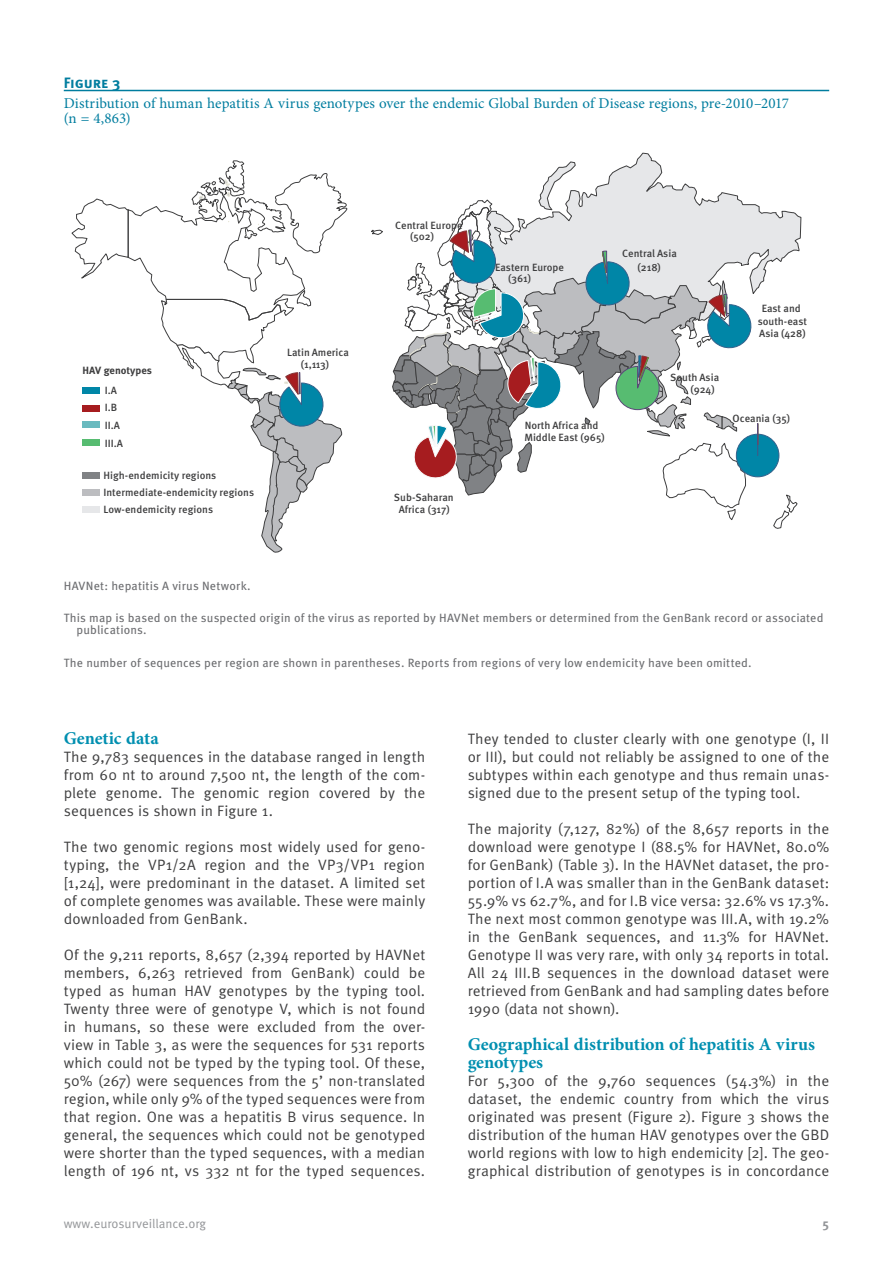
<style>
.page{position:relative;width:893px;height:1263px;background:#fff}
.page>*{position:absolute;margin:0;border:0;box-sizing:border-box;transform-origin:0 0}
.t1{font:700 18px/18px "Minion Pro";color:#008fb0}
.t2{font:15px/18px "Meta Pro";color:#3e3e3f;text-align:justify}
.t3{font:15px/15px "Minion Pro";color:#007d9f}
.t4{font:700 15px "Meta Pro";letter-spacing:-.005em;color:#007d9f}
.t5{font:12.75px "Meta Pro";color:#939598}
.t6{font:700 12.75px "Meta Pro";color:#939598}
.t7{font:12px/12px "Meta Pro";letter-spacing:.015em;color:#6c6d70}
.t8{font:500 10.5px/17.5px "Meta Pro";color:#3e3e3f}
.t9{font:700 10.5px "Meta Pro";color:#3e3e3f}
</style>
<div class="page">
<hr style="left:64px;top:90px;width:765px;height:1px;background:#007d9f">
<svg style="left:773px;top:494px;width:25px;height:35px"></svg>
<svg style="left:636px;top:152px;width:166px;height:137px"></svg>
<svg style="left:371px;top:229px;width:12px;height:6px"></svg>
<svg style="left:71px;top:160px;width:277px;height:392px"></svg>
<div style="left:736px;top:434px;width:43px;height:43px;background:#0086a7;border-radius:21px"></div>
<div style="left:736px;top:434px;width:43px;height:43px;border:1px solid #33618b;border-radius:21px"></div>
<svg style="left:392px;top:161px;width:366px;height:359px"></svg>
<div style="left:82px;top:387px;width:17px;height:7px;background:#0086a7"></div>
<div style="left:82px;top:405px;width:17px;height:6px;background:#a61c1f"></div>
<div style="left:82px;top:422px;width:17px;height:6px;background:#6ababf"></div>
<div style="left:82px;top:439px;width:17px;height:7px;background:#57bc71"></div>
<div style="left:82px;top:472px;width:17px;height:7px;background:#808285"></div>
<div style="left:82px;top:489px;width:17px;height:7px;background:#bcbdc0"></div>
<div style="left:82px;top:506px;width:17px;height:7px;background:#e6e7e9"></div>
<p class="t4" style="left:64px;top:73px;width:58px">Figure 3</p>
<p class="t3" style="left:64px;top:96px;width:727px">Distribution of human hepatitis A virus genotypes over the endemic Global Burden of Disease regions, pre-2010–2017 (n = 4,863)</p>
<p class="t9" style="left:82px;top:364px;width:71px">HAV genotypes</p>
<p class="t8" style="left:105px;top:382px;width:20px">I.A<br>I.B<br>II.A<br>III.A</p>
<p class="t8" style="left:103px;top:466px;width:152px">High-endemicity regions<br>Intermediate-endemicity regions</p>
<p class="t8" style="left:103px;top:500px;width:111px">Low-endemicity regions</p>
<p class="t8" style="left:287px;top:347px;width:63px;line-height:11.9px;text-align:center">Latin America (1,113)</p>
<p class="t8" style="left:410px;top:220px;width:54px;line-height:11.2px;text-indent:-15px">Central Europe (502)</p>
<p class="t8" style="left:394px;top:492px;width:61px;line-height:11.4px;text-align:center">Sub-Saharan<br>Africa (317)</p>
<p class="t8" style="left:508px;top:262px;width:57px;line-height:11.1px;text-indent:-13px">Eastern Europe (361)</p>
<p class="t8" style="left:524px;top:419px;width:82px;line-height:12.3px">North Africa and<br>Middle East (965)</p>
<p class="t8" style="left:622px;top:247px;width:56px;line-height:13.5px;text-align:center">Central Asia (218)</p>
<p class="t8" style="left:690px;top:372px;width:30px;line-height:11.9px;text-indent:-20px">South Asia (924)</p>
<p class="t8" style="left:758px;top:302px;width:51px;line-height:12.6px;text-align:center">East and south-east<br>Asia (428)</p>
<p class="t8" style="left:733px;top:410px;width:59px">Oceania (35)</p>
<p class="t7" style="left:64px;top:580px;width:189px">HAVNet: hepatitis A virus Network.</p>
<p class="t7" style="left:77px;top:612px;width:748px;text-indent:-13px">This map is based on the suspected origin of the virus as reported by HAVNet members or determined from the GenBank record or associated publications.</p>
<p class="t7" style="left:64px;top:657px;width:689px">The number of sequences per region are shown in parentheses. Reports from regions of very low endemicity have been omitted.</p>
<p class="t1" style="left:64px;top:729px;width:97px">Genetic data</p>
<p class="t2" style="left:64px;top:748px;width:363px">The 9,783 sequences in the database ranged in length from 60 nt to around 7,500 nt, the length of the com&shy;plete genome. The genomic region covered by the sequences is shown in Figure 1.</p>
<p class="t2" style="left:64px;top:838px;width:363px">The two genomic regions most widely used for geno&shy;typing, the VP1/2A region and the VP3/VP1 region [1,24], were predominant in the dataset. A limited set of complete genomes was available. These were mainly downloaded from GenBank.</p>
<p class="t2" style="left:64px;top:946px;width:363px">Of the 9,211 reports, 8,657 (2,394 reported by HAVNet members, 6,263 retrieved from GenBank) could be typed as human HAV genotypes by the typing tool.<br>Twenty three were of genotype V, which is not found in humans, so these were excluded from the over&shy;view in Table 3, as were the sequences for 531 reports which could not be typed by the typing tool. Of these, 50% (267) were sequences from the 5’ non-translated region, while only 9% of the typed sequences were from that region. One was a hepatitis B virus sequence. In general, the sequences which could not be genotyped were shorter than the typed sequences, with a median length of 196 nt, vs 332 nt for the typed sequences.</p>
<p class="t2" style="left:468px;top:730px;width:363px">They tended to cluster clearly with one genotype (I, II or III), but could not reliably be assigned to one of the subtypes within each genotype and thus remain unas&shy;signed due to the present setup of the typing tool.</p>
<p class="t2" style="left:468px;top:820px;width:363px">The majority (7,127, 82%) of the 8,657 reports in the download were genotype I (88.5% for HAVNet, 80.0% for GenBank) (Table 3). In the HAVNet dataset, the pro&shy;portion of I.A was smaller than in the GenBank dataset:<br>55.9% vs 62.7%, and for I.B vice versa: 32.6% vs 17.3%.<br>The next most common genotype was III.A, with 19.2% in the GenBank sequences, and 11.3% for HAVNet.<br>Genotype II was very rare, with only 34 reports in total.<br>All 24 III.B sequences in the download dataset were retrieved from GenBank and had sampling dates before 1990 (data not shown).</p>
<p class="t1" style="left:468px;top:1035px;width:349px">Geographical distribution of hepatitis A virus genotypes</p>
<p class="t2" style="left:468px;top:1072px;width:363px">For 5,300 of the 9,760 sequences (54.3%) in the dataset, the endemic country from which the virus originated was present (Figure 2). Figure 3 shows the distribution of the human HAV genotypes over the GBD world regions with low to high endemicity [2]. The geo&shy;graphical distribution of genotypes is in concordance</p>
<p class="t5" style="left:64px;top:1215px;width:144px">www.eurosurveillance.org</p>
<p class="t6" style="left:823px;top:1215px;width:8px">5</p>
</div>
